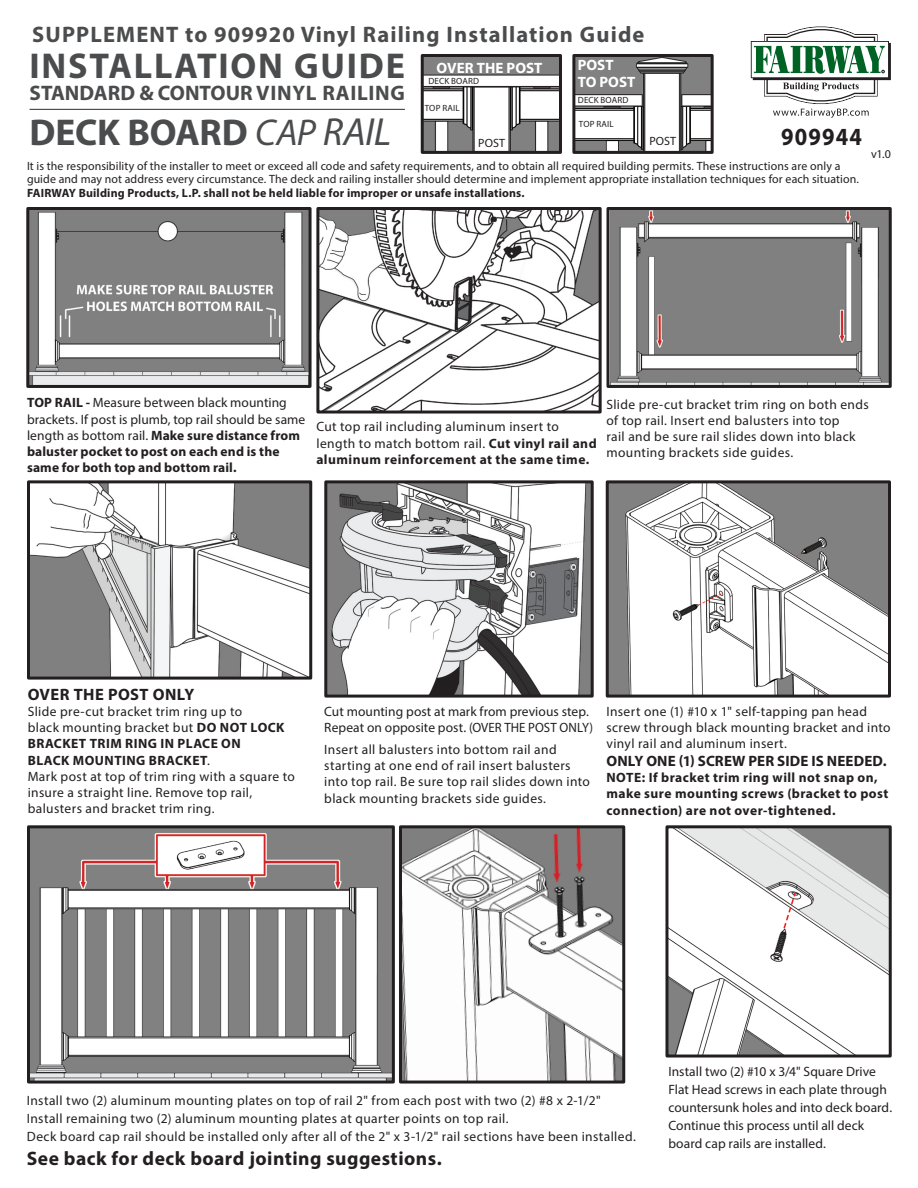
<style>
.page{position:relative;width:918px;height:1188px;background:#fff}
.page>*{position:absolute;margin:0;border:0;box-sizing:border-box;transform-origin:0 0}
.t1{font:700 37.5px "Myriad Pro";letter-spacing:-.01em;color:#4b4c4d}
.t2{font:700 36px "Myriad Pro";letter-spacing:.05em;color:#4b4c4d}
.t3{font:700 24.75px "Myriad Pro";letter-spacing:.05em;color:#231f20;scale:.91 1}
.t4{font:700 22.5px "Myriad Pro";letter-spacing:.05em;color:#4b4c4d}
.t5{font:700 21px "Myriad Pro";color:#4b4c4d}
.t6{font:700 19.5px "Myriad Pro";letter-spacing:.025em;color:#231f20}
.t7{font:700 16.5px "Myriad Pro";letter-spacing:.025em;color:#231f20}
.t8{font:700 15px "Myriad Pro";letter-spacing:.01em;color:#231f20}
.t9{font:700 15px "Myriad Pro";color:#fff}
.t10{font:13.5px/16.2px "Myriad Pro";letter-spacing:.025em;color:#231f20}
.t11{font:700 13.5px/16.2px "Myriad Pro";letter-spacing:.01em;color:#231f20}
.t12{font:13.5px/18px "Myriad Pro";color:#231f20}
.t13{font:700 13.5px/16.2px "Myriad Pro";letter-spacing:.03em;color:#231f20}
.t14{font:13.5px/16.2px "Myriad Pro";letter-spacing:.005em;color:#231f20}
.t15{font:12px/13.5px "Myriad Pro";letter-spacing:.005em;color:#231f20}
.t16{font:700 12px "Myriad Pro";letter-spacing:.015em;color:#231f20}
.t17{font:9px "Myriad Pro";letter-spacing:.015em;color:#231f20}
.s1{font-weight:400;font-style:italic}
.s2{font-weight:400;font-style:italic;font-size:39.3px}
.s3{font-weight:400}
.s4{font-weight:700}
</style>
<div class="page">
<hr style="left:30px;top:109px;width:375px;height:1px;background:#4b4c4d">
<img style="left:30px;top:211px;width:278px;height:173px">
<div style="left:26px;top:207px;width:286px;height:181px;border:3px solid #231f20"></div>
<img style="left:610px;top:484px;width:277px;height:210px">
<div style="left:606px;top:480px;width:285px;height:218px;border:3px solid #231f20"></div>
<img style="left:31px;top:829px;width:360px;height:251px">
<div style="left:27px;top:825px;width:368px;height:259px;border:3px solid #231f20"></div>
<img style="left:403px;top:829px;width:218px;height:251px">
<div style="left:399px;top:825px;width:226px;height:259px;border:3px solid #231f20"></div>
<img style="left:669px;top:829px;width:219px;height:225px">
<div style="left:665px;top:825px;width:227px;height:233px;border:3px solid #231f20"></div>
<img style="left:320px;top:211px;width:278px;height:199px">
<div style="left:316px;top:207px;width:286px;height:207px;border:3px solid #231f20"></div>
<img style="left:31px;top:484px;width:277px;height:192px">
<div style="left:27px;top:480px;width:285px;height:200px;border:3px solid #231f20"></div>
<img style="left:611px;top:211px;width:277px;height:173px">
<div style="left:607px;top:207px;width:285px;height:181px;border:3px solid #231f20"></div>
<img style="left:425px;top:58px;width:133px;height:92px">
<div style="left:421px;top:54px;width:141px;height:100px;border:3px solid #231f20"></div>
<img style="left:576px;top:58px;width:134px;height:92px">
<div style="left:572px;top:54px;width:142px;height:100px;border:3px solid #231f20"></div>
<img style="left:328px;top:484px;width:262px;height:210px">
<div style="left:324px;top:480px;width:270px;height:218px;border:3px solid #231f20"></div>
<svg style="left:751px;top:26px;width:140px;height:92px"></svg>
<p class="t4" style="left:32px;top:19px;width:614px">SUPPLEMENT to 909920 Vinyl Railing Installation Guide</p>
<p class="t2" style="left:30px;top:43px;width:377px">INSTALLATION GUIDE</p>
<p class="t5" style="left:30px;top:79px;width:377px">STANDARD &amp; CONTOUR VINYL RAILING</p>
<p class="t1" style="left:30px;top:108px;width:363px">DECK BOARD <span class="s1">CAP</span> <span class="s2">RAIL</span></p>
<p class="t9" style="left:437px;top:58px;width:107px">OVER THE POST</p>
<p class="t17" style="left:428px;top:75px;width:52px">DECK BOARD</p>
<p class="t17" style="left:425px;top:102px;width:36px">TOP RAIL</p>
<p class="t9" style="left:578px;top:55px;width:37px">POST</p>
<p class="t9" style="left:578px;top:72px;width:59px">TO POST</p>
<p class="t17" style="left:578px;top:95px;width:52px">DECK BOARD</p>
<p class="t17" style="left:579px;top:119px;width:36px">TOP RAIL</p>
<p class="t15" style="left:478px;top:136px;width:28px">POST</p>
<p class="t15" style="left:649px;top:134px;width:28px">POST</p>
<p class="t3" style="left:781px;top:120px;width:90px">909944</p>
<p class="t15" style="left:27px;top:159px;width:833px">It is the responsibility of the installer to meet or exceed all code and safety requirements, and to obtain all required building permits. These instructions are only a guide and may not address every circumstance. The deck and railing installer should determine and implement appropriate installation techniques for each situation.</p>
<p class="t16" style="left:27px;top:185px;width:499px">FAIRWAY Building Products, L.P. shall not be held liable for improper or unsafe installations.</p>
<p class="t15" style="left:871px;top:147px;width:21px">v1.0</p>
<p class="t11" style="left:27px;top:394px;width:280px">TOP RAIL - <span class="s3">Measure between black mounting brackets. If post is plumb, top rail should be same length as bottom rail.</span> Make sure distance from baluster pocket to post on each end is the same for both top and bottom rail.</p>
<p class="t10" style="left:316px;top:418px;width:282px">Cut top rail including aluminum insert to length to match bottom rail. <span class="s4">Cut vinyl rail and aluminum reinforcement at the same time.</span></p>
<p class="t10" style="left:606px;top:396px;width:264px">Slide pre-cut bracket trim ring on both ends of top rail. Insert end balusters into top<br>rail and be sure rail slides down into black mounting brackets side guides.</p>
<p class="t7" style="left:28px;top:683px;width:168px">OVER THE POST ONLY</p>
<p class="t10" style="left:28px;top:703px;width:216px">Slide pre-cut bracket trim ring up to</p>
<p class="t10" style="left:28px;top:719px;width:258px">black mounting bracket but <span class="s4">DO NOT LOCK</span></p>
<p class="t13" style="left:28px;top:735px;width:215px">BRACKET TRIM RING IN PLACE ON</p>
<p class="t13" style="left:28px;top:751px;width:184px">BLACK MOUNTING BRACKET<span class="s3">.</span></p>
<p class="t10" style="left:28px;top:768px;width:269px">Mark post at top of trim ring with a square to insure a straight line. Remove top rail,</p>
<p class="t10" style="left:28px;top:800px;width:188px">balusters and bracket trim ring.</p>
<p class="t14" style="left:324px;top:703px;width:270px">Cut mounting post at mark from previous step.<br>Repeat on opposite post. (OVER THE POST ONLY)</p>
<p class="t10" style="left:324px;top:741px;width:267px">Insert all balusters into bottom rail and starting at one end of rail insert balusters into top rail. Be sure top rail slides down into black mounting brackets side guides.</p>
<p class="t10" style="left:606px;top:703px;width:286px">Insert one (1) #10 x 1" self-tapping pan head screw through black mounting bracket and into vinyl rail and aluminum insert.</p>
<p class="t8" style="left:606px;top:751px;width:282px">ONLY ONE (1) SCREW PER SIDE IS NEEDED.</p>
<p class="t13" style="left:606px;top:769px;width:284px">NOTE: If bracket trim ring will not snap on, make sure mounting screws (bracket to post connection) are not over-tightened.</p>
<p class="t10" style="left:27px;top:1091px;width:575px;line-height:18px">Install two (2) aluminum mounting plates on top of rail 2" from each post with two (2) #8 x 2-1/2"<br>Install remaining two (2) aluminum mounting plates at quarter points on top rail.</p>
<p class="t10" style="left:27px;top:1128px;width:611px">Deck board cap rail should be installed only after all of the 2" x 3-1/2" rail sections have been installed.</p>
<p class="t6" style="left:27px;top:1146px;width:416px">See back for deck board jointing suggestions.</p>
<p class="t12" style="left:668px;top:1063px;width:225px">Install two (2) #10 x 3/4" Square Drive Flat Head screws in each plate through countersunk holes and into deck board.<br>Continue this process until all deck board cap rails are installed.</p>
</div>
